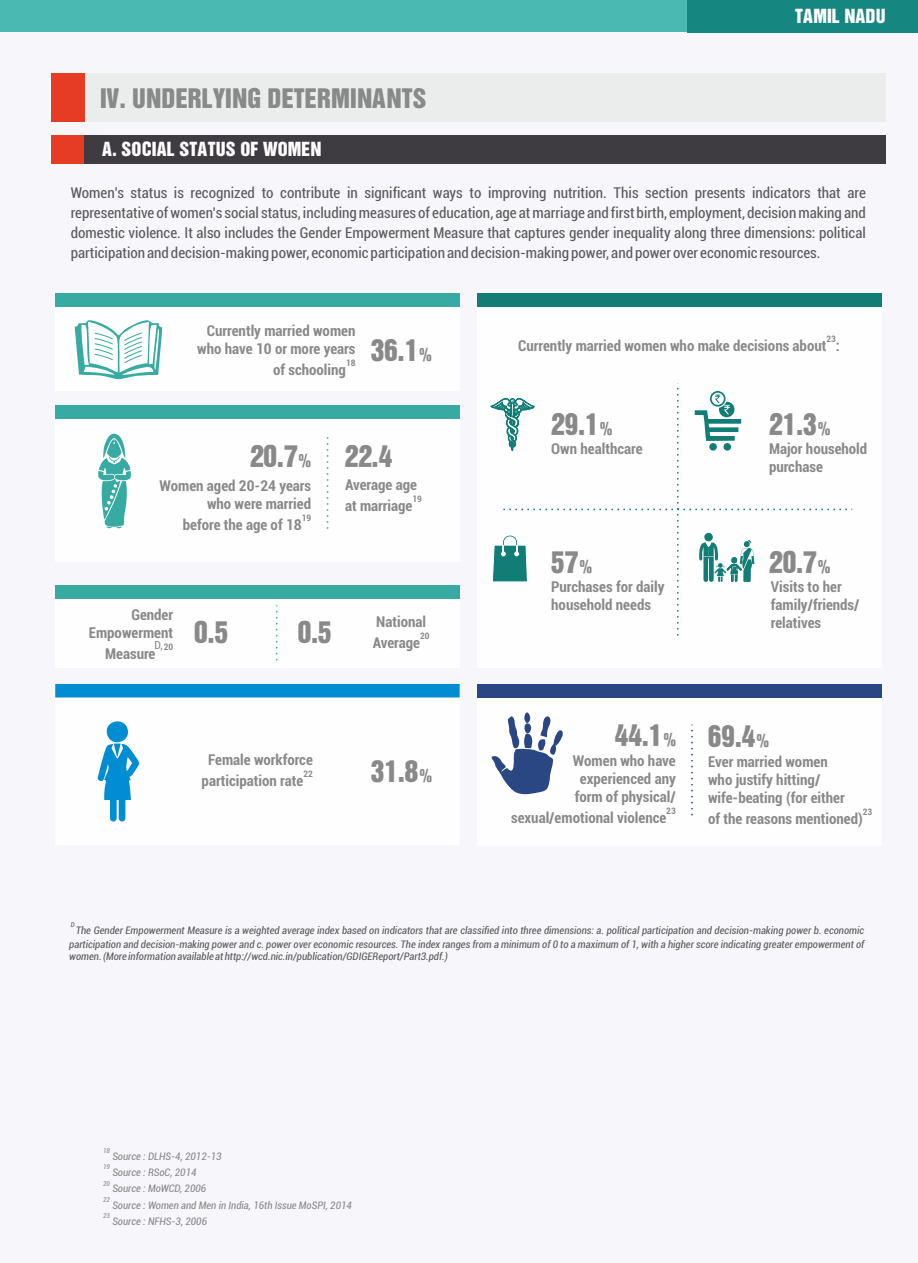
<style>
.page{position:relative;width:918px;height:1263px;background:#f7f7fb}
.page>*{position:absolute;margin:0;border:0;box-sizing:border-box;transform-origin:0 0}
.t1{font:30px "Helvetica Roman Semi B";color:#898989}
.t2{font:27px "Helvetica Roman Semi B";color:#898989}
.t3{font:19.5px "Helvetica Roman Semi B";color:#fefefe}
.t4{font:700 condensed 15px/18px "Roboto";color:#898989}
.t5{font:condensed 15px/19.8px "Roboto";color:#5b5b5b;text-align:justify}
.t6{font:condensed 11.25px "Roboto";color:#898989}
.t7{font:italic condensed 10.5px/13px "Roboto";color:#5b5b5b;text-align:justify}
.t8{font:italic condensed 10.5px "Roboto";color:#898989}
.t9{font:700 condensed 9px "Roboto";color:#898989}
.t10{font:italic condensed 6.75px "Roboto";color:#898989}
.t11{font:italic condensed 6.75px "Roboto";color:#5b5b5b}
.s1{font-size:18px}
</style>
<div class="page">
<div style="left:0;top:0;width:918px;height:32px;background:#49b9b1"></div>
<div style="left:51px;top:73px;width:835px;height:49px;background:#ebecec"></div>
<div style="left:51px;top:73px;width:33px;height:49px;background:#e63c24"></div>
<div style="left:51px;top:135px;width:33px;height:29px;background:#e63c24"></div>
<div style="left:84px;top:135px;width:802px;height:29px;background:#3e3b41"></div>
<div style="left:477px;top:293px;width:404px;height:375px;background:#fefefe"></div>
<div style="left:55px;top:293px;width:405px;height:98px;background:#fefefe"></div>
<svg style="left:75px;top:320px;width:88px;height:59px"></svg>
<div style="left:55px;top:293px;width:405px;height:13px;background:#37aaa1"></div>
<div style="left:477px;top:684px;width:404px;height:161px;background:#fefefe"></div>
<svg style="left:492px;top:712px;width:71px;height:82px"></svg>
<svg style="left:691px;top:724px;width:2px;height:91px"></svg>
<div style="left:477px;top:684px;width:404px;height:13px;background:#2b4783"></div>
<div style="left:477px;top:293px;width:404px;height:13px;background:#117d75"></div>
<svg style="left:490px;top:383px;width:362px;height:252px"></svg>
<div style="left:55px;top:585px;width:405px;height:83px;background:#fefefe"></div>
<div style="left:55px;top:585px;width:405px;height:14px;background:#37aaa1"></div>
<svg style="left:276px;top:605px;width:1px;height:55px"></svg>
<div style="left:688px;top:0;width:230px;height:32px;background:#168780"></div>
<svg style="left:55px;top:697px;width:405px;height:125px"></svg>
<svg style="left:98px;top:720px;width:43px;height:101px"></svg>
<div style="left:55px;top:684px;width:405px;height:13px;background:#008dd2"></div>
<div style="left:55px;top:405px;width:405px;height:156px;background:#fefefe"></div>
<div style="left:55px;top:405px;width:405px;height:14px;background:#37aaa1"></div>
<svg style="left:98px;top:433px;width:33px;height:96px"></svg>
<svg style="left:327px;top:437px;width:1px;height:92px"></svg>
<h3 class="t3" style="left:795px;top:9px;width:92px">TAMIL NADU</h3>
<h2 class="t2" style="left:100px;top:87px;width:328px">IV. UNDERLYING DETERMINANTS</h2>
<h3 class="t3" style="left:102px;top:141px;width:221px">A. SOCIAL STATUS OF WOMEN</h3>
<p class="t5" style="left:71px;top:185px;width:797px">Women's status is recognized to contribute in significant ways to improving nutrition. This section presents indicators that are representative of women's social status, including measures of education, age at marriage and first birth, employment, decision making and domestic violence. It also includes the Gender Empowerment Measure that captures gender inequality along three dimensions: political participation and decision-making power, economic participation and decision-making power, and power over economic resources.</p>
<p class="t4" style="left:197px;top:323px;width:160px;text-align:right">Currently married women who have 10 or more years</p>
<p class="t9" style="left:346px;top:359px;width:11px">18</p>
<p class="t4" style="left:273px;top:362px;width:74px">of schooling</p>
<h1 class="t1" style="left:371px;top:338px;width:64px">36.1<span class="s1">%</span></h1>
<h1 class="t1" style="left:250px;top:444px;width:64px">20.7<span class="s1">%</span></h1>
<p class="t4" style="left:160px;top:478px;width:153px;text-align:right">Women aged 20-24 years who were married</p>
<p class="t9" style="left:302px;top:514px;width:11px">19</p>
<p class="t4" style="left:183px;top:517px;width:120px">before the age of 18</p>
<h1 class="t1" style="left:345px;top:445px;width:49px">22.4</h1>
<p class="t4" style="left:345px;top:478px;width:73px">Average age</p>
<p class="t9" style="left:413px;top:495px;width:11px">19</p>
<p class="t4" style="left:345px;top:498px;width:69px">at marriage</p>
<p class="t4" style="left:89px;top:607px;width:86px;text-align:right">Gender<br>Empowerment</p>
<p class="t9" style="left:164px;top:643px;width:11px">20</p>
<p class="t4" style="left:105px;top:646px;width:52px">Measure</p>
<h1 class="t1" style="left:194px;top:620px;width:36px">0.5</h1>
<h1 class="t1" style="left:298px;top:620px;width:36px">0.5</h1>
<p class="t4" style="left:376px;top:614px;width:51px">National</p>
<p class="t9" style="left:420px;top:632px;width:11px">20</p>
<p class="t6" style="left:155px;top:640px;width:10px">D,</p>
<p class="t4" style="left:373px;top:635px;width:49px">Average</p>
<p class="t4" style="left:208px;top:752px;width:106px">Female workforce</p>
<p class="t9" style="left:303px;top:770px;width:11px">22</p>
<p class="t4" style="left:202px;top:773px;width:103px">participation rate</p>
<h1 class="t1" style="left:371px;top:760px;width:64px">31.8<span class="s1">%</span></h1>
<p class="t9" style="left:826px;top:335px;width:11px">23</p>
<p class="t4" style="left:518px;top:338px;width:323px">Currently married women who make decisions about :</p>
<h1 class="t1" style="left:551px;top:413px;width:64px">29.1<span class="s1">%</span></h1>
<h1 class="t1" style="left:769px;top:413px;width:64px">21.3<span class="s1">%</span></h1>
<p class="t4" style="left:551px;top:441px;width:93px">Own healthcare</p>
<p class="t4" style="left:769px;top:441px;width:100px">Major household purchase</p>
<h1 class="t1" style="left:551px;top:550px;width:43px">57<span class="s1">%</span></h1>
<h1 class="t1" style="left:769px;top:550px;width:64px">20.7<span class="s1">%</span></h1>
<p class="t4" style="left:551px;top:580px;width:115px">Purchases for daily household needs</p>
<p class="t4" style="left:771px;top:580px;width:90px">Visits to her family/friends/ relatives</p>
<h1 class="t1" style="left:615px;top:723px;width:64px">44.1<span class="s1">%</span></h1>
<p class="t4" style="left:573px;top:753px;width:104px;text-align:center">Women who have experienced any form of physical/</p>
<p class="t9" style="left:666px;top:807px;width:11px">23</p>
<p class="t4" style="left:511px;top:810px;width:157px">sexual/emotional violence</p>
<h1 class="t1" style="left:708px;top:724px;width:64px">69.4<span class="s1">%</span></h1>
<p class="t4" style="left:708px;top:754px;width:138px">Ever married women who justify hitting/ wife-beating (for either</p>
<p class="t9" style="left:863px;top:808px;width:11px">23</p>
<p class="t4" style="left:708px;top:811px;width:156px">of the reasons mentioned)</p>
<p class="t11" style="left:71px;top:922px;width:5px">D</p>
<p class="t7" style="left:69px;top:925px;width:797px;text-indent:7px">The Gender Empowerment Measure is a weighted average index based on indicators that are classified into three dimensions: a. political participation and decision-making power b. economic participation and decision-making power and c. power over economic resources. The index ranges from a minimum of 0 to a maximum of 1, with a higher score indicating greater empowerment of women. (More information available at http://wcd.nic.in/publication/GDIGEReport/Part3.pdf.)</p>
<p class="t10" style="left:103px;top:1148px;width:8px">18</p>
<p class="t8" style="left:112px;top:1152px;width:111px">Source : DLHS-4, 2012-13</p>
<p class="t10" style="left:103px;top:1164px;width:8px">19</p>
<p class="t8" style="left:112px;top:1168px;width:86px">Source : RSoC, 2014</p>
<p class="t10" style="left:103px;top:1180px;width:8px">20</p>
<p class="t8" style="left:112px;top:1184px;width:95px">Source : MoWCD, 2006</p>
<p class="t10" style="left:103px;top:1197px;width:8px">22</p>
<p class="t8" style="left:112px;top:1201px;width:241px">Source : Women and Men in India, 16th Issue MoSPI, 2014</p>
<p class="t10" style="left:103px;top:1213px;width:8px">23</p>
<p class="t8" style="left:112px;top:1217px;width:96px">Source : NFHS-3, 2006</p>
</div>
